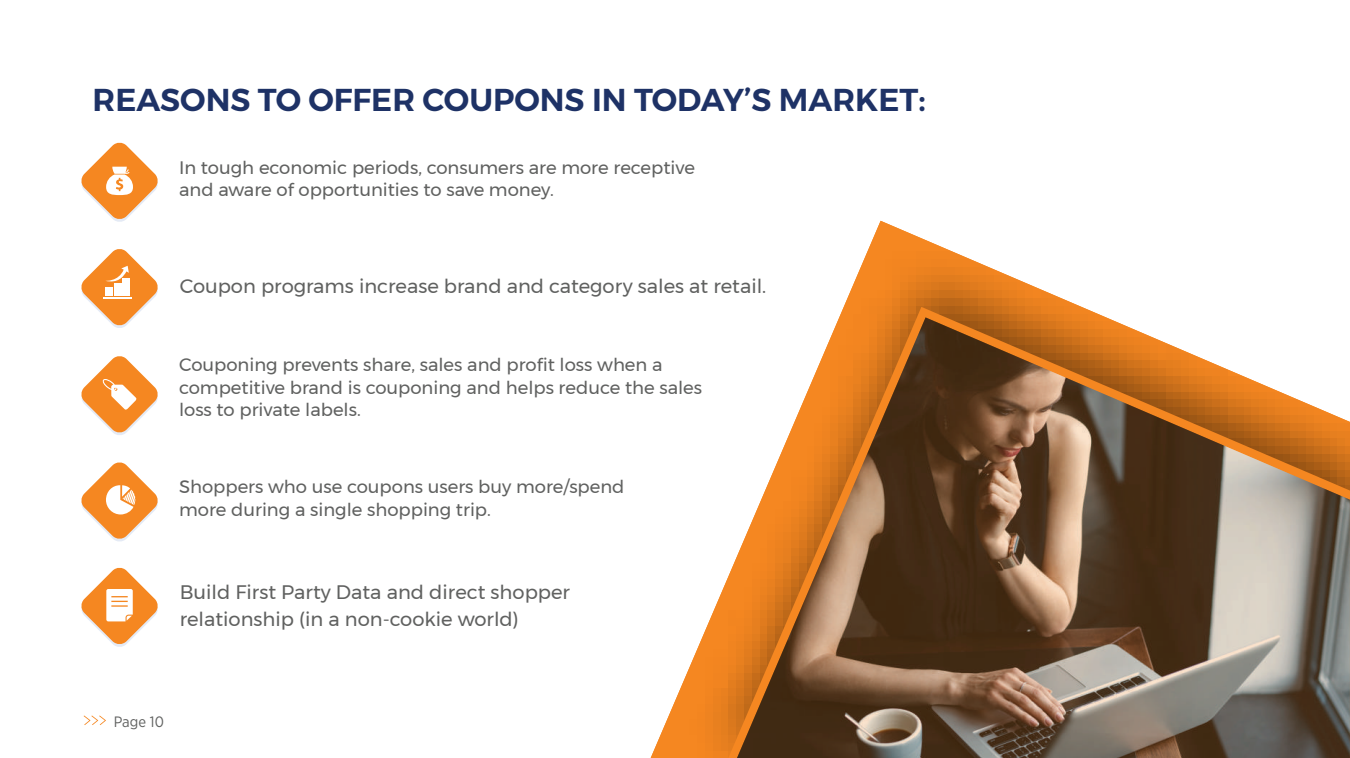
<style>
.page{position:relative;width:1350px;height:758px;background:#fff}
.page>*{position:absolute;margin:0;border:0;box-sizing:border-box;transform-origin:0 0}
.t1{font:600 31.5px "Montserrat";color:#1e3266}
.t2{font:19.5px/27px "Montserrat";color:#606160}
.t3{font:18px/22.5px "Montserrat";color:#606160}
.t4{font:15px "Gotham Narrow";color:#606160}
</style>
<div class="page">
<img style="left:667px;top:221px;width:415px;height:537px">
<svg style="left:728px;top:307px;width:377px;height:451px"></svg>
<svg style="left:737px;top:317px;width:613px;height:441px;background:#947150"></svg>
<svg style="left:84px;top:715px;width:22px;height:10px"></svg>
<svg style="left:81px;top:142px;width:77px;height:80px"></svg>
<svg style="left:81px;top:249px;width:77px;height:79px"></svg>
<svg style="left:81px;top:356px;width:77px;height:79px"></svg>
<svg style="left:81px;top:462px;width:77px;height:80px"></svg>
<svg style="left:81px;top:567px;width:77px;height:80px"></svg>
<h1 class="t1" style="left:93px;top:74px;width:835px">REASONS TO OFFER COUPONS IN TODAY’S MARKET:</h1>
<p class="t3" style="left:179px;top:156px;width:517px">In tough economic periods, consumers are more receptive and aware of opportunities to save money.</p>
<p class="t2" style="left:180px;top:272px;width:588px">Coupon programs increase brand and category sales at retail.</p>
<p class="t3" style="left:179px;top:353px;width:525px">Couponing prevents share, sales and profit loss when a competitive brand is couponing and helps reduce the sales loss to private labels.</p>
<p class="t3" style="left:179px;top:475px;width:447px">Shoppers who use coupons users buy more/spend more during a single shopping trip.</p>
<p class="t2" style="left:180px;top:578px;width:392px">Build First Party Data and direct shopper relationship (in a non-cookie world)</p>
<p class="t4" style="left:114px;top:712px;width:52px">Page 10</p>
</div>
